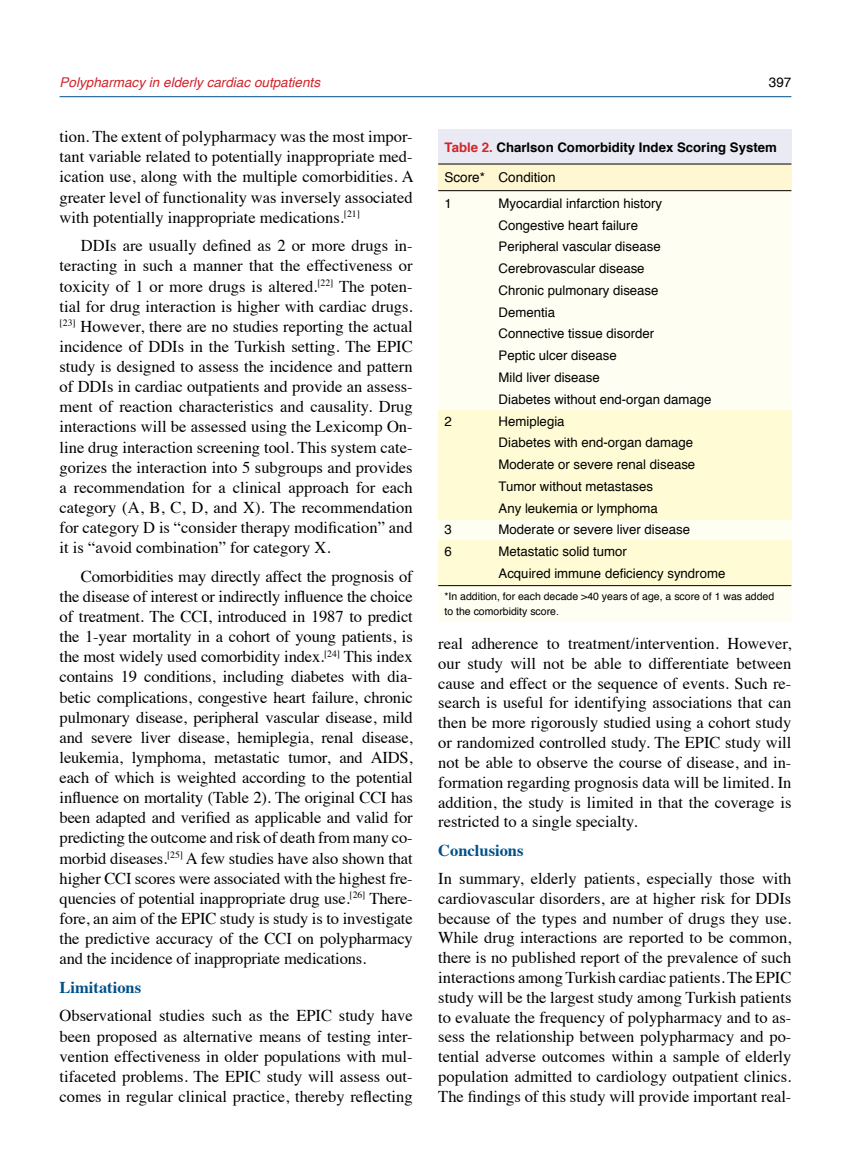
<style>
.page{position:relative;width:851px;height:1170px;background:#fff}
.page>*{position:absolute;margin:0;border:0;box-sizing:border-box;transform-origin:0 0}
.t1{font:16.5px/20.1px "Times";color:#000;text-align:justify}
.t2{font:700 16.5px "Times";color:#00508a}
.t3{font:italic 13.5px "Helvetica";color:#d2232a}
.t4{font:13.5px "Helvetica";color:#000}
.t5{font:13.2px/21.8px "Helvetica";color:#000}
.t6{font:700 13.2px "Helvetica";color:#000}
.t7{font:10.5px/15px "Helvetica";color:#000}
.s1{color:#d2232a}
</style>
<div class="page">
<hr style="left:60px;top:96px;width:731px;height:1px;background:#00508a">
<div style="left:438px;top:130px;width:353px;height:34px;background:#e9eaf3"></div>
<div style="left:438px;top:190px;width:353px;height:431px;background:#fffef2"></div>
<div style="left:438px;top:164px;width:353px;height:26px;background:#fff6d2"></div>
<div style="left:438px;top:410px;width:353px;height:110px;background:#fffcd5"></div>
<div style="left:438px;top:540px;width:353px;height:45px;background:#fffcd5"></div>
<hr style="left:438px;top:164px;width:353px;height:1px;background:#000">
<hr style="left:438px;top:190px;width:353px;height:1px;background:#000">
<hr style="left:438px;top:585px;width:353px;height:1px;background:#000">
<p class="t3" style="left:60px;top:71px;width:262px">Polypharmacy in elderly cardiac outpatients</p>
<p class="t4" style="left:768px;top:72px;width:24px">397</p>
<p class="t1" style="left:60px;top:125px;width:355px">tion. The extent of polypharmacy was the most impor&shy;tant variable related to potentially inappropriate med&shy;ication use, along with the multiple comorbidities. A greater level of functionality was inversely associated with potentially inappropriate medications.<sup>[21]</sup></p>
<p class="t1" style="left:60px;top:234px;width:354px;text-indent:21px">DDIs are usually defined as 2 or more drugs in&shy;teracting in such a manner that the effectiveness or toxicity of 1 or more drugs is altered.<sup>[22]</sup> The poten&shy;tial for drug interaction is higher with cardiac drugs. <sup>[23]</sup> However, there are no studies reporting the actual incidence of DDIs in the Turkish setting. The EPIC study is designed to assess the incidence and pattern of DDIs in cardiac outpatients and provide an assess&shy;ment of reaction characteristics and causality. Drug interactions will be assessed using the Lexicomp On&shy;line drug interaction screening tool. This system cate&shy;gorizes the interaction into 5 subgroups and provides a recommendation for a clinical approach for each category (A, B, C, D, and X). The recommendation for category D is “consider therapy modification” and it is “avoid combination” for category X.</p>
<p class="t1" style="left:60px;top:564px;width:354px;text-indent:21px">Comorbidities may directly affect the prognosis of the disease of interest or indirectly influence the choice of treatment. The CCI, introduced in 1987 to predict the 1-year mortality in a cohort of young patients, is the most widely used comorbidity index.<sup>[24]</sup> This index contains 19 conditions, including diabetes with dia&shy;betic complications, congestive heart failure, chronic pulmonary disease, peripheral vascular disease, mild and severe liver disease, hemiplegia, renal disease, leukemia, lymphoma, metastatic tumor, and AIDS, each of which is weighted according to the potential influence on mortality (Table 2). The original CCI has been adapted and verified as applicable and valid for predicting the outcome and risk of death from many co&shy;morbid diseases.<sup>[25]</sup> A few studies have also shown that higher CCI scores were associated with the highest fre&shy;quencies of potential inappropriate drug use.<sup>[26]</sup> There&shy;fore, an aim of the EPIC study is study is to investigate the predictive accuracy of the CCI on polypharmacy and the incidence of inappropriate medications.</p>
<p class="t2" style="left:60px;top:971px;width:83px">Limitations</p>
<p class="t1" style="left:60px;top:1004px;width:354px">Observational studies such as the EPIC study have been proposed as alternative means of testing inter&shy;vention effectiveness in older populations with mul&shy;tifaceted problems. The EPIC study will assess out&shy;comes in regular clinical practice, thereby reflecting</p>
<p class="t6" style="left:444px;top:136px;width:334px"><span class="s1">Table 2.</span> Charlson Comorbidity Index Scoring System</p>
<p class="t4" style="left:444px;top:167px;width:113px">Score* Condition</p>
<p class="t5" style="left:444px;top:193px;width:9px">1</p>
<p class="t5" style="left:498px;top:193px;width:214px">Myocardial infarction history<br>Congestive heart failure<br>Peripheral vascular disease<br>Cerebrovascular disease<br>Chronic pulmonary disease<br>Dementia<br>Connective tissue disorder<br>Peptic ulcer disease<br>Mild liver disease<br>Diabetes without end-organ damage</p>
<p class="t5" style="left:444px;top:410px;width:9px">2</p>
<p class="t5" style="left:498px;top:410px;width:198px">Hemiplegia<br>Diabetes with end-organ damage<br>Moderate or severe renal disease<br>Tumor without metastases<br>Any leukemia or lymphoma</p>
<p class="t5" style="left:444px;top:519px;width:9px">3</p>
<p class="t5" style="left:498px;top:519px;width:193px">Moderate or severe liver disease</p>
<p class="t5" style="left:444px;top:541px;width:9px">6</p>
<p class="t5" style="left:498px;top:541px;width:228px">Metastatic solid tumor<br>Acquired immune deficiency syndrome</p>
<p class="t7" style="left:444px;top:588px;width:331px">*In addition, for each decade &gt;40 years of age, a score of 1 was added to the comorbidity score.</p>
<p class="t1" style="left:438px;top:632px;width:354px">real adherence to treatment/intervention. However, our study will not be able to differentiate between cause and effect or the sequence of events. Such re&shy;search is useful for identifying associations that can then be more rigorously studied using a cohort study or randomized controlled study. The EPIC study will not be able to observe the course of disease, and in&shy;formation regarding prognosis data will be limited. In addition, the study is limited in that the coverage is restricted to a single specialty.</p>
<p class="t2" style="left:438px;top:834px;width:87px">Conclusions</p>
<p class="t1" style="left:438px;top:867px;width:354px">In summary, elderly patients, especially those with cardiovascular disorders, are at higher risk for DDIs because of the types and number of drugs they use.<br>While drug interactions are reported to be common, there is no published report of the prevalence of such interactions among Turkish cardiac patients. The EPIC study will be the largest study among Turkish patients to evaluate the frequency of polypharmacy and to as&shy;sess the relationship between polypharmacy and po&shy;tential adverse outcomes within a sample of elderly population admitted to cardiology outpatient clinics.<br>The findings of this study will provide important real-</p>
</div>
